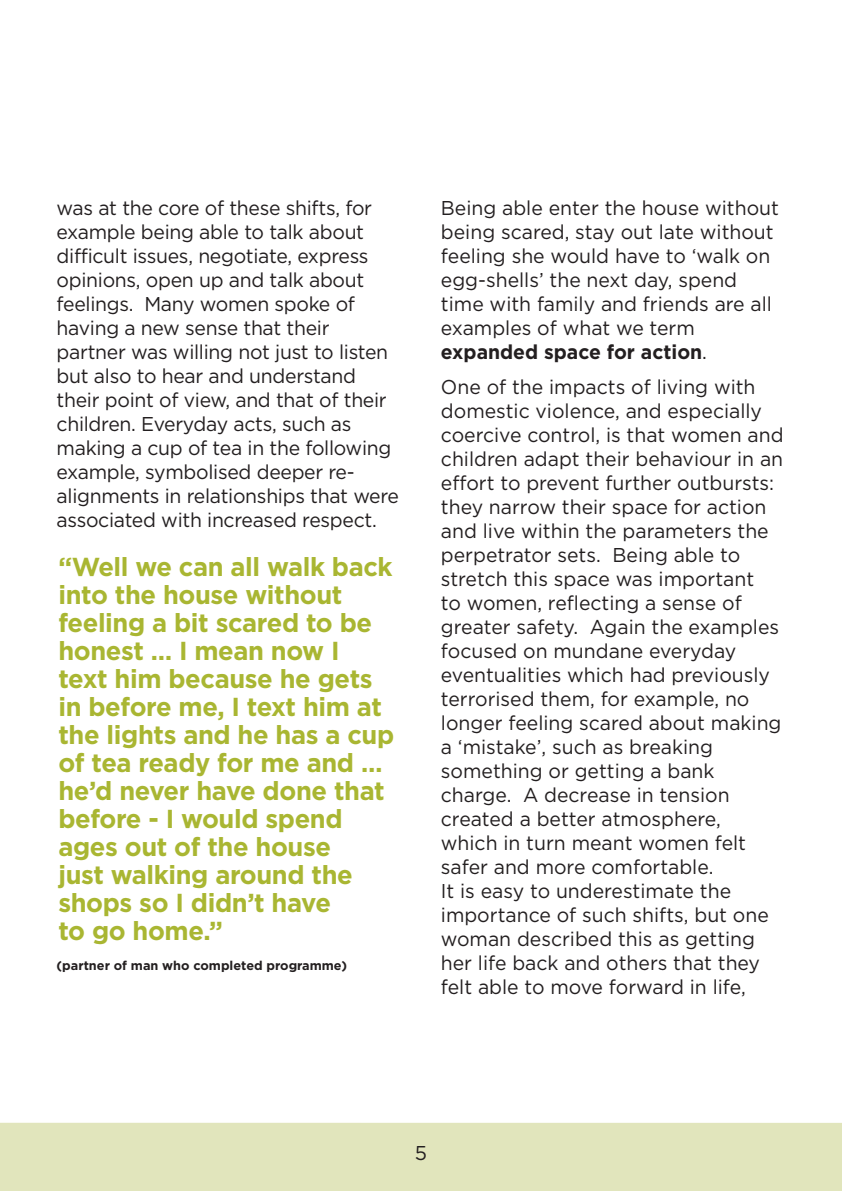
<style>
.page{position:relative;width:842px;height:1191px;background:#fff}
.page>*{position:absolute;margin:0;border:0;box-sizing:border-box;transform-origin:0 0}
.t1{font:700 26px/28px "Gotham";letter-spacing:-.015em;color:#a9b632}
.t2{font:20px/24px "Gotham";color:#231f20}
.t3{font:700 12.8px "Gotham";color:#231f20}
.s1{font-weight:700}
</style>
<div class="page">
<div style="left:0;top:1122px;width:842px;height:69px;background:#e1e5bc"></div>
<p class="t2" style="left:57px;top:197px;width:344px">was at the core of these shifts, for example being able to talk about difficult issues, negotiate, express opinions, open up and talk about feelings. Many women spoke of having a new sense that their partner was willing not just to listen but also to hear and understand their point of view, and that of their children. Everyday acts, such as making a cup of tea in the following example, symbolised deeper re&shy;alignments in relationships that were associated with increased respect.</p>
<p class="t2" style="left:441px;top:197px;width:339px">Being able enter the house without being scared, stay out late without feeling she would have to ‘walk on egg-shells’ the next day, spend time with family and friends are all examples of what we term <span class="s1">expanded space for action</span>.</p>
<p class="t2" style="left:441px;top:376px;width:344px">One of the impacts of living with domestic violence, and especially coercive control, is that women and children adapt their behaviour in an effort to prevent further outbursts: they narrow their space for action and live within the parameters the perpetrator sets. Being able to stretch this space was important<br>to women, reflecting a sense of greater safety. Again the examples focused on mundane everyday eventualities which had previously terrorised them, for example, no longer feeling scared about making a ‘mistake’, such as breaking something or getting a bank charge. A decrease in tension created a better atmosphere,<br>which in turn meant women felt safer and more comfortable.<br>It is easy to underestimate the importance of such shifts, but one woman described this as getting her life back and others that they felt able to move forward in life,</p>
<p class="t1" style="left:58px;top:554px;width:337px">“Well we can all walk back into the house without feeling a bit scared to be honest … I mean now I text him because he gets in before me, I text him at the lights and he has a cup of tea ready for me and … he’d never have done that before - I would spend ages out of the house<br>just walking around the shops so I didn’t have<br>to go home.”</p>
<p class="t3" style="left:57px;top:960px;width:292px">(partner of man who completed programme)</p>
<p class="t2" style="left:415px;top:1142px;width:14px">5</p>
</div>
